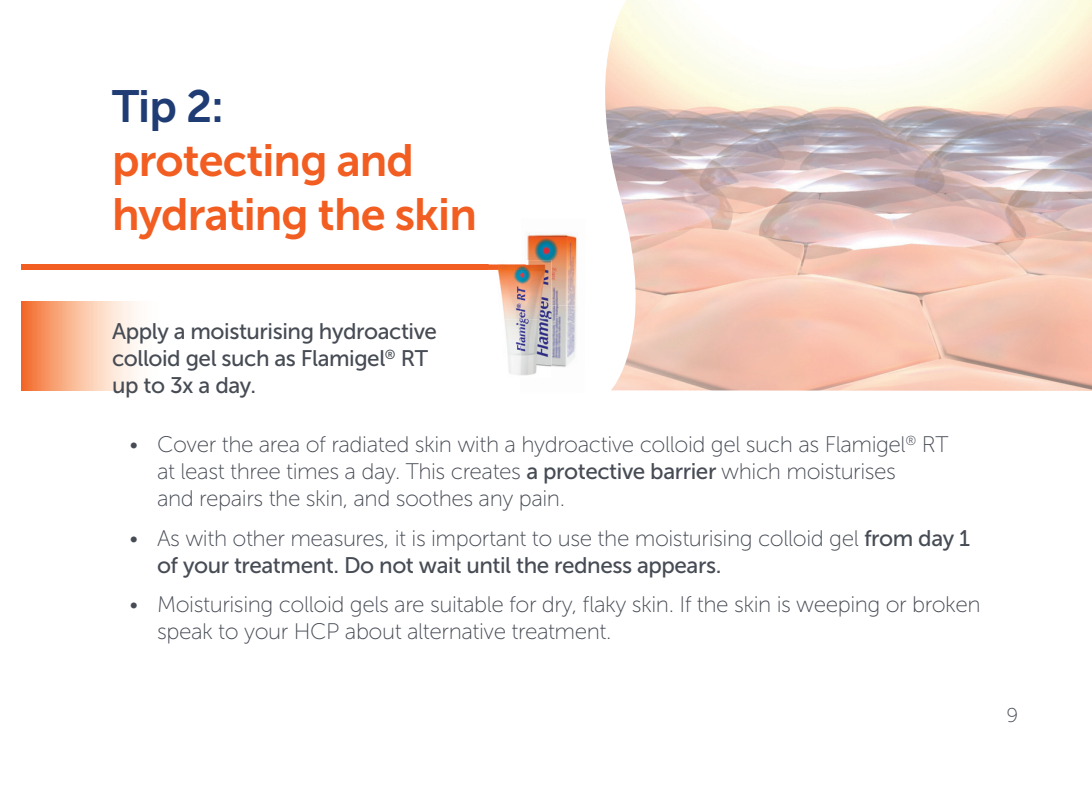
<style>
.page{position:relative;width:1092px;height:787px;background:#fff}
.page>*{position:absolute;margin:0;border:0;box-sizing:border-box;transform-origin:0 0}
.t1{font:45px/54px "Museo Sans 700";letter-spacing:-.02em;color:#f25d21}
.t2{font:45px "Museo Sans 700";color:#203c74}
.t3{font:22.5px/27px "Museo Sans 100";letter-spacing:-.02em;color:#464b54}
.t4{font:22.5px/27px "Museo Sans 500";letter-spacing:-.02em;color:#464b54}
.t5{font:20px "Museo Sans 100";color:#464b54}
.s1{font-family:"Museo Sans 500"}
</style>
<div class="page">
<svg style="left:21px;top:301px;width:116px;height:89px;background:#f9bb9a"></svg>
<div style="left:21px;top:265px;width:504px;height:5px;background:#f25d21"></div>
<img style="left:605px;top:0;width:486px;height:391px">
<img style="left:527px;top:234px;width:50px;height:133px">
<img style="left:488px;top:260px;width:63px;height:116px">
<img style="left:488px;top:265px;width:33px;height:5px">
<svg style="left:521px;top:265px;width:4px;height:5px"></svg>
<h1 class="t2" style="left:112px;top:82px;width:114px">Tip 2:</h1>
<h1 class="t1" style="left:112px;top:134px;width:366px">protecting and hydrating the skin</h1>
<p class="t4" style="left:112px;top:318px;width:326px">Apply a moisturising hydroactive colloid gel such as Flamigel<sup>®</sup> RT up to 3x a day.</p>
<p class="t3" style="left:157px;top:431px;width:792px;text-indent:-28px">• Cover the area of radiated skin with a hydroactive colloid gel such as Flamigel<sup>®</sup> RT at least three times a day. This creates <span class="s1">a protective barrier</span> which moisturises<br>and repairs the skin, and soothes any pain.</p>
<p class="t3" style="left:130px;top:524px;width:842px">• As with other measures, it is important to use the moisturising colloid gel <span class="s1">from day 1</span></p>
<p class="t4" style="left:157px;top:551px;width:565px">of your treatment. Do not wait until the redness appears.</p>
<p class="t3" style="left:157px;top:591px;width:825px;text-indent:-27px">• Moisturising colloid gels are suitable for dry, flaky skin. If the skin is weeping or broken speak to your HCP about alternative treatment.</p>
<p class="t5" style="left:1006px;top:704px;width:13px">9</p>
</div>
